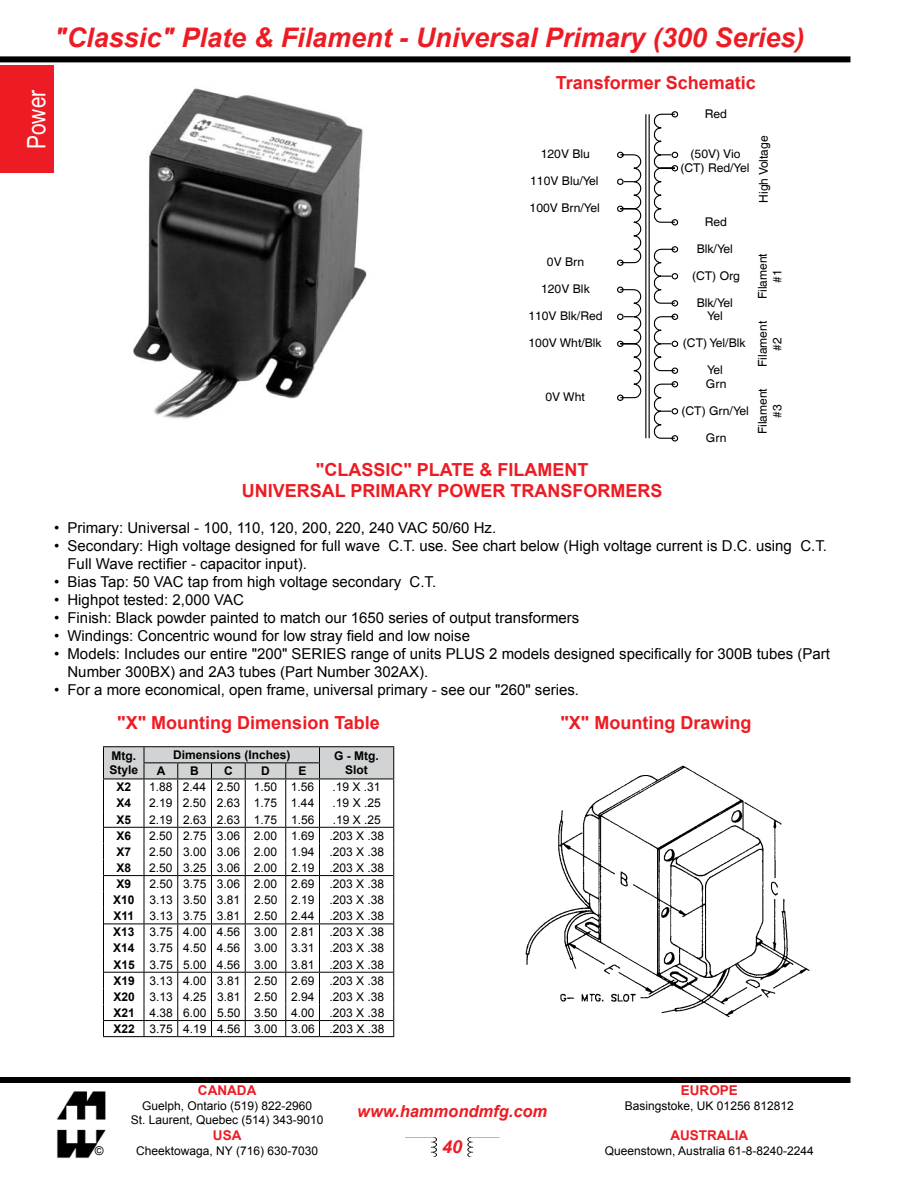
<style>
.page{position:relative;width:918px;height:1188px;background:#fff}
.page>*{position:absolute;margin:0;border:0;box-sizing:border-box;transform-origin:0 0}
.t1{font:italic 700 27px "Arial";color:#ed1c24}
.t2{font:25.5px "Arial Narrow";color:#fff}
.t3{font:700 18px/21.6px "Arial";color:#ed1c24;text-align:center}
.t4{font:italic 700 18px "Arial";color:#ed1c24}
.t5{font:italic 700 16.5px "Arial";color:#ed1c24}
.t6{font:15px/18px "Arial";color:#000}
.t7{font:700 13.5px "Arial";color:#ed1c24}
.t8{font:12.15px/14.5px "Helvetica";color:#000;text-align:center}
.t9{font:12px/16px "Arial";color:#000;text-align:justify}
.t10{font:12px "Helvetica";color:#000}
.t11{font:700 12px/14.4px "Arial";color:#000}
.s1{font-weight:700}
</style>
<div class="page">
<img style="left:405px;top:1137px;width:94px;height:20px">
<div style="left:0;top:1077px;width:850px;height:6px;background:#000"></div>
<div style="left:0;top:56px;width:850px;height:6px;background:#000"></div>
<img style="left:57px;top:1091px;width:49px;height:68px">
<img style="left:133px;top:88px;width:234px;height:331px">
<img style="left:525px;top:765px;width:284px;height:252px">
<svg style="left:617px;top:111px;width:62px;height:331px"></svg>
<hr style="left:103px;top:1036px;width:41px;height:1px;background:#000">
<hr style="left:144px;top:1036px;width:34px;height:1px;background:#000">
<hr style="left:178px;top:1036px;width:34px;height:1px;background:#000">
<hr style="left:212px;top:1036px;width:33px;height:1px;background:#000">
<hr style="left:245px;top:1036px;width:41px;height:1px;background:#000">
<hr style="left:286px;top:1036px;width:34px;height:1px;background:#000">
<hr style="left:320px;top:1036px;width:74px;height:1px;background:#000">
<hr style="left:103px;top:746px;width:41px;height:1px;background:#000">
<hr style="left:144px;top:746px;width:34px;height:1px;background:#000">
<hr style="left:178px;top:746px;width:34px;height:1px;background:#000">
<hr style="left:212px;top:746px;width:33px;height:1px;background:#000">
<hr style="left:245px;top:746px;width:41px;height:1px;background:#000">
<hr style="left:286px;top:746px;width:34px;height:1px;background:#000">
<hr style="left:320px;top:746px;width:74px;height:1px;background:#000">
<svg style="left:103px;top:747px;width:291px;height:289px"></svg>
<hr style="left:144px;top:762px;width:34px;height:1px;background:#000">
<hr style="left:178px;top:762px;width:34px;height:1px;background:#000">
<hr style="left:212px;top:762px;width:33px;height:1px;background:#000">
<hr style="left:245px;top:762px;width:41px;height:1px;background:#000">
<hr style="left:286px;top:762px;width:34px;height:1px;background:#000">
<hr style="left:103px;top:778px;width:41px;height:1px;background:#000">
<hr style="left:144px;top:778px;width:34px;height:1px;background:#000">
<hr style="left:178px;top:778px;width:34px;height:1px;background:#000">
<hr style="left:212px;top:778px;width:33px;height:1px;background:#000">
<hr style="left:245px;top:778px;width:41px;height:1px;background:#000">
<hr style="left:286px;top:778px;width:34px;height:1px;background:#000">
<hr style="left:320px;top:778px;width:74px;height:1px;background:#000">
<div style="left:0;top:65px;width:54px;height:108px;background:#ed1c24"></div>
<h2 class="t2" style="left:18px;top:149px;width:61px;rotate:-90deg">Power</h2>
<h1 class="t1" style="left:54px;top:20px;width:752px">"Classic" Plate &amp; Filament - Universal Primary (300 Series)</h1>
<h3 class="t3" style="left:556px;top:72px;width:202px">Transformer Schematic</h3>
<p class="t10" style="left:541px;top:147px;width:51px">120V Blu</p>
<p class="t10" style="left:530px;top:174px;width:70px">110V Blu/Yel</p>
<p class="t10" style="left:530px;top:201px;width:72px">100V Brn/Yel</p>
<p class="t10" style="left:547px;top:255px;width:39px">0V Brn</p>
<p class="t10" style="left:541px;top:282px;width:50px">120V Blk</p>
<p class="t10" style="left:528px;top:309px;width:76px">110V Blk/Red</p>
<p class="t10" style="left:529px;top:336px;width:75px">100V Wht/Blk</p>
<p class="t10" style="left:546px;top:390px;width:41px">0V Wht</p>
<p class="t10" style="left:705px;top:107px;width:24px">Red</p>
<p class="t10" style="left:691px;top:147px;width:52px">(50V) Vio</p>
<p class="t10" style="left:680px;top:161px;width:71px">(CT) Red/Yel</p>
<p class="t10" style="left:705px;top:215px;width:24px">Red</p>
<p class="t10" style="left:697px;top:242px;width:38px">Blk/Yel</p>
<p class="t10" style="left:692px;top:269px;width:49px">(CT) Org</p>
<p class="t10" style="left:697px;top:296px;width:38px">Blk/Yel</p>
<p class="t10" style="left:707px;top:309px;width:17px">Yel</p>
<p class="t10" style="left:683px;top:336px;width:64px">(CT) Yel/Blk</p>
<p class="t10" style="left:707px;top:363px;width:17px">Yel</p>
<p class="t10" style="left:706px;top:377px;width:22px">Grn</p>
<p class="t10" style="left:681px;top:404px;width:69px">(CT) Grn/Yel</p>
<p class="t10" style="left:706px;top:431px;width:22px">Grn</p>
<p class="t8" style="left:757px;top:203px;width:69px;rotate:-90deg">High Voltage</p>
<p class="t8" style="left:756px;top:299px;width:48px;rotate:-90deg">Filament #1</p>
<p class="t8" style="left:756px;top:367px;width:48px;rotate:-90deg">Filament #2</p>
<p class="t8" style="left:756px;top:434px;width:48px;rotate:-90deg">Filament #3</p>
<h3 class="t3" style="left:242px;top:459px;width:422px">"CLASSIC" PLATE &amp; FILAMENT<br>UNIVERSAL PRIMARY POWER TRANSFORMERS</h3>
<p class="t6" style="left:54px;top:519px;width:444px">• Primary: Universal - 100, 110, 120, 200, 220, 240 VAC 50/60 Hz.</p>
<p class="t6" style="left:68px;top:537px;width:761px;text-indent:-14px">• Secondary: High voltage designed for full wave C.T. use. See chart below (High voltage current is D.C. using C.T.<br>Full Wave rectifier - capacitor input).</p>
<p class="t6" style="left:54px;top:573px;width:384px">• Bias Tap: 50 VAC tap from high voltage secondary C.T.</p>
<p class="t6" style="left:54px;top:591px;width:191px">• Highpot tested: 2,000 VAC</p>
<p class="t6" style="left:54px;top:609px;width:527px">• Finish: Black powder painted to match our 1650 series of output transformers</p>
<p class="t6" style="left:54px;top:627px;width:418px">• Windings: Concentric wound for low stray field and low noise</p>
<p class="t6" style="left:68px;top:645px;width:764px;text-indent:-14px">• Models: Includes our entire "200" SERIES range of units PLUS 2 models designed specifically for 300B tubes (Part<br>Number 300BX) and 2A3 tubes (Part Number 302AX).</p>
<p class="t6" style="left:54px;top:681px;width:527px">• For a more economical, open frame, universal primary - see our "260" series.</p>
<h3 class="t3" style="left:117px;top:713px;width:264px">"X" Mounting Dimension Table</h3>
<h3 class="t3" style="left:560px;top:713px;width:193px">"X" Mounting Drawing</h3>
<p class="t11" style="left:109px;top:749px;width:30px">Mtg.<br>Style</p>
<p class="t11" style="left:173px;top:748px;width:119px">Dimensions (Inches)</p>
<p class="t11" style="left:334px;top:749px;width:46px">G - Mtg.</p>
<p class="t11" style="left:157px;top:764px;width:10px">A</p>
<p class="t11" style="left:190px;top:764px;width:10px">B</p>
<p class="t11" style="left:224px;top:764px;width:10px">C</p>
<p class="t11" style="left:261px;top:764px;width:10px">D</p>
<p class="t11" style="left:299px;top:764px;width:10px">E</p>
<p class="t11" style="left:345px;top:763px;width:24px">Slot</p>
<p class="t11" style="left:116px;top:780px;width:16px">X2</p>
<p class="t9" style="left:149px;top:779px;width:167px">1.88 2.44 2.50 1.50 1.56</p>
<p class="t9" style="left:333px;top:779px;width:50px">.19 X .31</p>
<p class="t11" style="left:116px;top:796px;width:16px">X4</p>
<p class="t9" style="left:149px;top:795px;width:167px">2.19 2.50 2.63 1.75 1.44</p>
<p class="t9" style="left:333px;top:795px;width:50px">.19 X .25</p>
<p class="t11" style="left:116px;top:813px;width:16px">X5</p>
<p class="t9" style="left:149px;top:811px;width:167px">2.19 2.63 2.63 1.75 1.56</p>
<p class="t9" style="left:333px;top:811px;width:50px">.19 X .25</p>
<p class="t11" style="left:116px;top:829px;width:16px">X6</p>
<p class="t9" style="left:149px;top:828px;width:236px">2.50 2.75 3.06 2.00 1.69 .203 X .38</p>
<p class="t11" style="left:117px;top:845px;width:16px">X7</p>
<p class="t9" style="left:149px;top:844px;width:236px">2.50 3.00 3.06 2.00 1.94 .203 X .38</p>
<p class="t11" style="left:117px;top:861px;width:16px">X8</p>
<p class="t9" style="left:149px;top:860px;width:236px">2.50 3.25 3.06 2.00 2.19 .203 X .38</p>
<p class="t11" style="left:117px;top:877px;width:16px">X9</p>
<p class="t9" style="left:113px;top:876px;width:272px;text-indent:36px">2.50 3.75 3.06 2.00 2.69 .203 X .38<br><span class="s1">X10</span> 3.13 3.50 3.81 2.50 2.19 .203 X .38<br><span class="s1">X11</span></p>
<p class="t9" style="left:113px;top:908px;width:273px;text-indent:36px">3.13 3.75 3.81 2.50 2.44 .203 X .38<br><span class="s1">X13</span> 3.75 4.00 4.56 3.00 2.81 .203 X .38<br><span class="s1">X14</span> 3.75 4.50 4.56 3.00 3.31 .203 X .38<br><span class="s1">X15</span> 3.75 5.00 4.56 3.00 3.81 .203 X .38<br><span class="s1">X19</span> 3.13 4.00 3.81 2.50 2.69 .203 X .38<br><span class="s1">X20</span> 3.13 4.25 3.81 2.50 2.94 .203 X .38<br><span class="s1">X21</span> 4.38 6.00 5.50 3.50 4.00 .203 X .38<br><span class="s1">X22</span> 3.75 4.19 4.56 3.00 3.06 .203 X .38</p>
<p class="t7" style="left:198px;top:1082px;width:60px">CANADA</p>
<p class="t9" style="left:131px;top:1098px;width:194px;line-height:14.4px;text-align:center">Guelph, Ontario (519) 822-2960<br>St. Laurent, Quebec (514) 343-9010</p>
<p class="t7" style="left:213px;top:1127px;width:30px">USA</p>
<p class="t9" style="left:95px;top:1143px;width:10px">©</p>
<p class="t9" style="left:136px;top:1143px;width:183px">Cheektowaga, NY (716) 630-7030</p>
<h3 class="t5" style="left:357px;top:1101px;width:192px">www.hammondmfg.com</h3>
<h3 class="t4" style="left:442px;top:1135px;width:22px">40</h3>
<p class="t7" style="left:681px;top:1082px;width:59px">EUROPE</p>
<p class="t9" style="left:625px;top:1098px;width:170px">Basingstoke, UK 01256 812812</p>
<p class="t7" style="left:670px;top:1127px;width:79px">AUSTRALIA</p>
<p class="t9" style="left:605px;top:1143px;width:210px">Queenstown, Australia 61-8-8240-2244</p>
</div>
